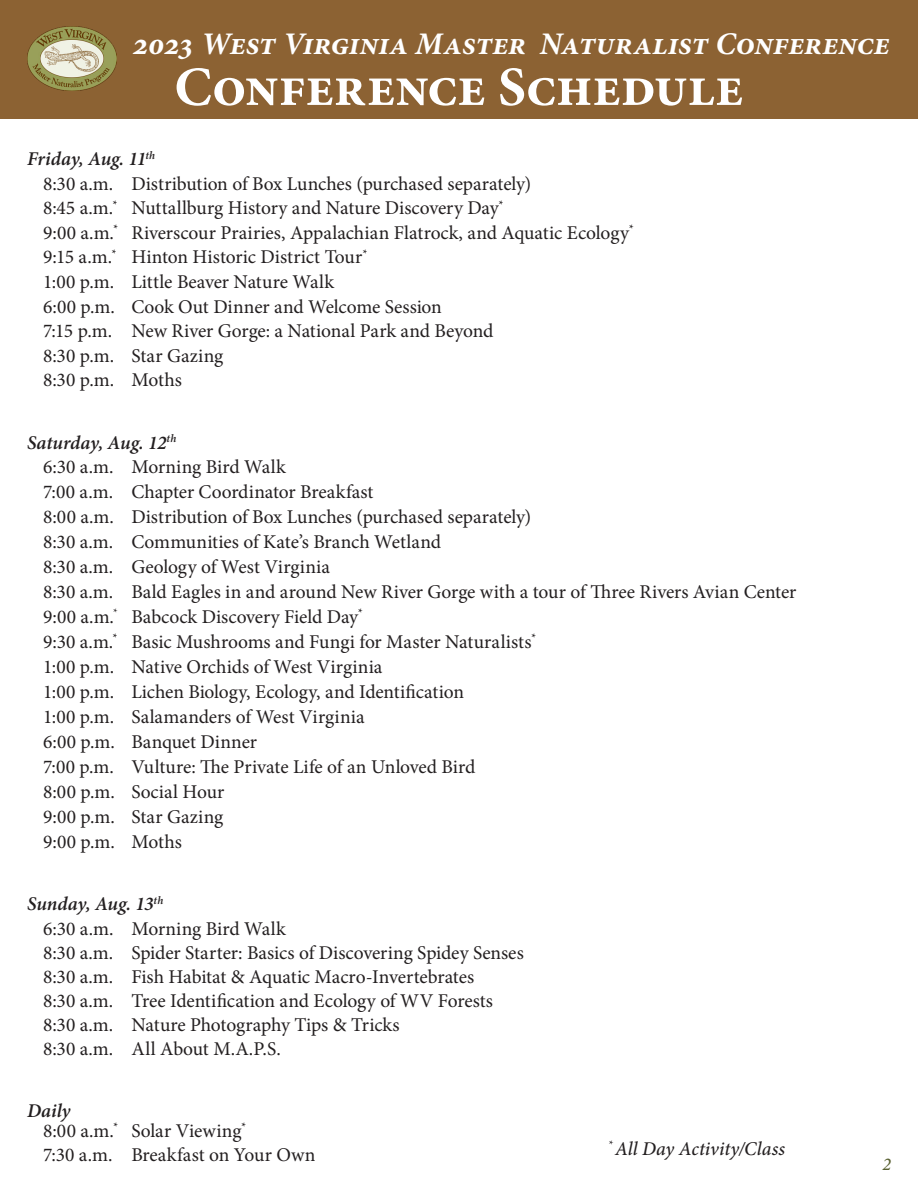
<style>
.page{position:relative;width:918px;height:1188px;background:#fff}
.page>*{position:absolute;margin:0;border:0;box-sizing:border-box;transform-origin:0 0}
.t1{font:700 55.5px "Minion Pro";letter-spacing:-.005em;color:#fff}
.t2{font:italic 700 31.5px "Minion Pro";letter-spacing:-.01em;color:#fff}
.t3{font:19.5px "Minion Pro";color:#231f20}
.t4{font:italic 600 19.5px "Minion Pro";letter-spacing:-.005em;color:#231f20}
.t5{font:19.5px "Minion Pro";letter-spacing:-.02em;color:#231f20}
.t6{font:italic 500 19.5px "Minion Pro";color:#231f20}
.t7{font:italic 500 18px "Minion Pro";color:#596132}
</style>
<div class="page">
<div style="left:0;top:0;width:918px;height:119px;background:#8c6233"></div>
<img style="left:27px;top:27px;width:90px;height:64px">
<p class="t2" style="left:133px;top:22px;width:759px">2023 West Virginia Master Naturalist Conference</p>
<p class="t4" style="left:27px;top:146px;width:130px">Friday, Aug. 11<sup>th</sup></p>
<p class="t1" style="left:174px;top:48px;width:571px">Conference Schedule</p>
<p class="t3" style="left:43px;top:171px;width:72px">8:30 a.m.</p>
<p class="t3" style="left:131px;top:171px;width:401px">Distribution of Box Lunches (purchased separately)</p>
<p class="t3" style="left:43px;top:195px;width:76px">8:45 a.m.<sup>*</sup></p>
<p class="t3" style="left:131px;top:195px;width:374px">Nuttallburg History and Nature Discovery Day<sup>*</sup></p>
<p class="t3" style="left:43px;top:220px;width:77px">9:00 a.m.<sup>*</sup></p>
<p class="t3" style="left:131px;top:220px;width:504px">Riverscour Prairies, Appalachian Flatrock, and Aquatic Ecology<sup>*</sup></p>
<p class="t3" style="left:43px;top:244px;width:75px">9:15 a.m.<sup>*</sup></p>
<p class="t3" style="left:131px;top:244px;width:237px">Hinton Historic District Tour<sup>*</sup></p>
<p class="t3" style="left:43px;top:269px;width:73px">1:00 p.m.</p>
<p class="t3" style="left:131px;top:269px;width:204px">Little Beaver Nature Walk</p>
<p class="t3" style="left:43px;top:293px;width:73px">6:00 p.m.</p>
<p class="t3" style="left:43px;top:342px;width:72px">8:30 p.m.</p>
<p class="t3" style="left:43px;top:367px;width:72px">8:30 p.m.</p>
<p class="t3" style="left:43px;top:318px;width:70px">7:15 p.m.</p>
<p class="t3" style="left:131px;top:293px;width:312px">Cook Out Dinner and Welcome Session</p>
<p class="t3" style="left:131px;top:342px;width:93px">Star Gazing</p>
<p class="t3" style="left:131px;top:367px;width:52px">Moths</p>
<p class="t3" style="left:131px;top:318px;width:364px">New River Gorge: a National Park and Beyond</p>
<p class="t4" style="left:27px;top:429px;width:151px">Saturday, Aug. 12<sup>th</sup></p>
<p class="t3" style="left:43px;top:454px;width:72px">6:30 a.m.</p>
<p class="t3" style="left:131px;top:454px;width:156px">Morning Bird Walk</p>
<p class="t3" style="left:43px;top:479px;width:72px">7:00 a.m.</p>
<p class="t3" style="left:131px;top:479px;width:244px">Chapter Coordinator Breakfast</p>
<p class="t3" style="left:43px;top:504px;width:72px">8:00 a.m.</p>
<p class="t3" style="left:131px;top:504px;width:401px">Distribution of Box Lunches (purchased separately)</p>
<p class="t3" style="left:43px;top:529px;width:72px">8:30 a.m.</p>
<p class="t3" style="left:131px;top:529px;width:311px">Communities of Kate’s Branch Wetland</p>
<p class="t3" style="left:43px;top:554px;width:72px">8:30 a.m.</p>
<p class="t3" style="left:131px;top:554px;width:200px">Geology of West Virginia</p>
<p class="t3" style="left:43px;top:579px;width:72px">8:30 a.m.</p>
<p class="t3" style="left:131px;top:579px;width:667px">Bald Eagles in and around New River Gorge with a tour of Three Rivers Avian Center</p>
<p class="t3" style="left:43px;top:604px;width:76px">9:00 a.m.<sup>*</sup></p>
<p class="t3" style="left:131px;top:604px;width:233px">Babcock Discovery Field Day<sup>*</sup></p>
<p class="t3" style="left:43px;top:629px;width:76px">9:30 a.m.<sup>*</sup></p>
<p class="t3" style="left:131px;top:629px;width:406px">Basic Mushrooms and Fungi for Master Naturalists<sup>*</sup></p>
<p class="t3" style="left:43px;top:654px;width:73px">1:00 p.m.</p>
<p class="t3" style="left:131px;top:654px;width:253px">Native Orchids of West Virginia</p>
<p class="t3" style="left:43px;top:679px;width:73px">1:00 p.m.</p>
<p class="t3" style="left:131px;top:679px;width:334px">Lichen Biology, Ecology, and Identification</p>
<p class="t3" style="left:43px;top:704px;width:73px">1:00 p.m.</p>
<p class="t3" style="left:131px;top:704px;width:235px">Salamanders of West Virginia</p>
<p class="t3" style="left:43px;top:729px;width:73px">6:00 p.m.</p>
<p class="t3" style="left:131px;top:729px;width:127px">Banquet Dinner</p>
<p class="t3" style="left:43px;top:754px;width:72px">7:00 p.m.</p>
<p class="t3" style="left:131px;top:754px;width:346px">Vulture: The Private Life of an Unloved Bird</p>
<p class="t3" style="left:43px;top:779px;width:73px">8:00 p.m.</p>
<p class="t3" style="left:43px;top:829px;width:73px">9:00 p.m.</p>
<p class="t3" style="left:43px;top:804px;width:73px">9:00 p.m.</p>
<p class="t3" style="left:131px;top:779px;width:95px">Social Hour</p>
<p class="t3" style="left:131px;top:829px;width:52px">Moths</p>
<p class="t3" style="left:131px;top:804px;width:93px">Star Gazing</p>
<p class="t4" style="left:27px;top:890px;width:138px">Sunday, Aug. 13<sup>th</sup></p>
<p class="t3" style="left:43px;top:915px;width:72px">6:30 a.m.</p>
<p class="t3" style="left:43px;top:963px;width:72px">8:30 a.m.</p>
<p class="t3" style="left:43px;top:939px;width:72px">8:30 a.m.</p>
<p class="t3" style="left:43px;top:987px;width:72px">8:30 a.m.</p>
<p class="t3" style="left:43px;top:1011px;width:72px">8:30 a.m.</p>
<p class="t3" style="left:43px;top:1035px;width:72px">8:30 a.m.</p>
<p class="t3" style="left:131px;top:915px;width:156px">Morning Bird Walk</p>
<p class="t3" style="left:131px;top:939px;width:394px">Spider Starter: Basics of Discovering Spidey Senses</p>
<p class="t3" style="left:131px;top:963px;width:344px">Fish Habitat &amp; Aquatic Macro-Invertebrates</p>
<p class="t3" style="left:131px;top:987px;width:363px">Tree Identification and Ecology of WV Forests</p>
<p class="t5" style="left:131px;top:1011px;width:270px">Nature Photography Tips &amp; Tricks</p>
<p class="t3" style="left:131px;top:1035px;width:151px">All About M.A.P.S.</p>
<p class="t4" style="left:27px;top:1097px;width:45px">Daily</p>
<p class="t3" style="left:43px;top:1117px;width:77px">8:00 a.m.<sup>*</sup></p>
<p class="t3" style="left:43px;top:1141px;width:71px">7:30 a.m.</p>
<p class="t3" style="left:131px;top:1117px;width:116px">Solar Viewing<sup>*</sup></p>
<p class="t3" style="left:131px;top:1141px;width:186px">Breakfast on Your Own</p>
<p class="t6" style="left:608px;top:1135px;width:179px"><sup>*</sup> All Day Activity/Class</p>
<p class="t7" style="left:882px;top:1152px;width:10px">2</p>
</div>
